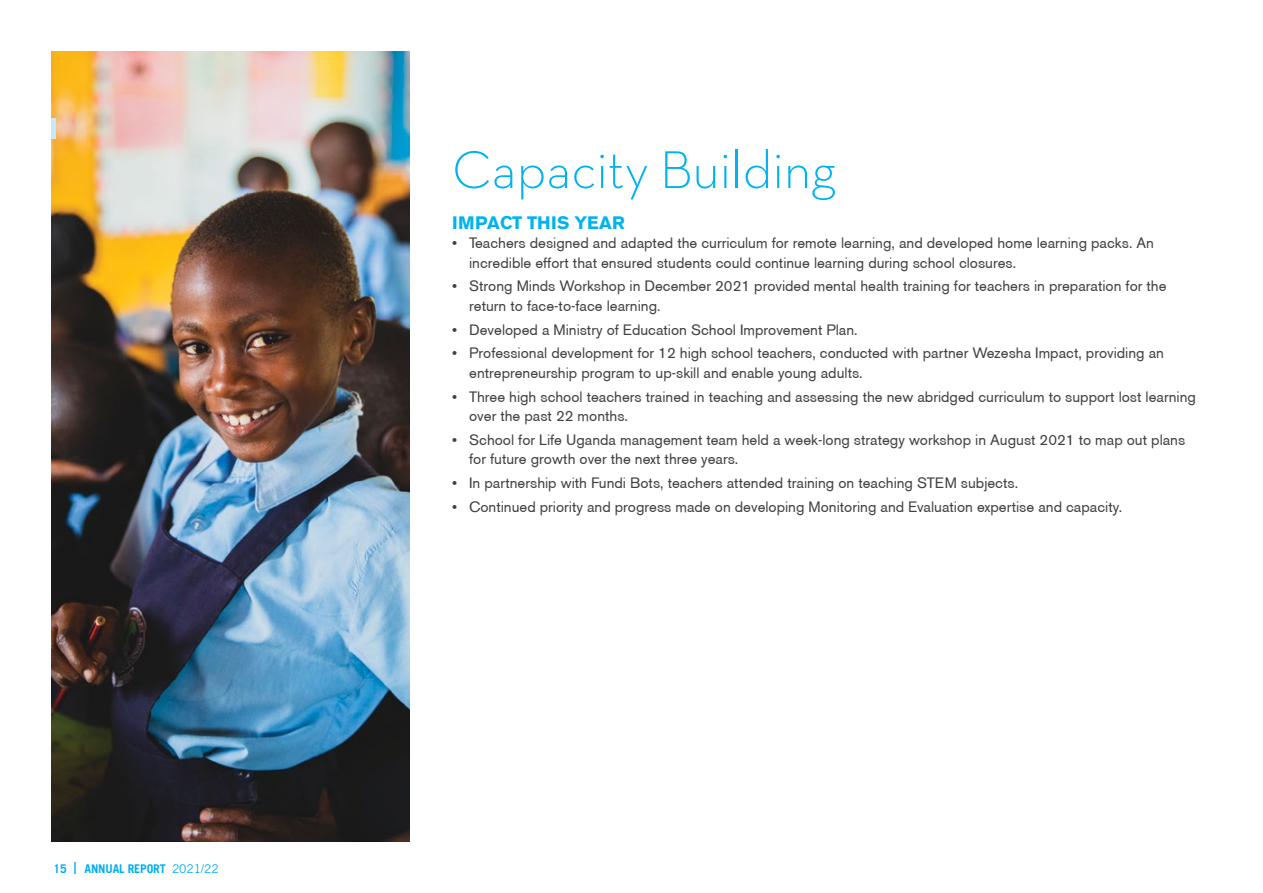
<style>
.page{position:relative;width:1263px;height:893px;background:#fff}
.page>*{position:absolute;margin:0;border:0;box-sizing:border-box;transform-origin:0 0}
.t1{font:300 54px "Neutra Text TF";color:#00b3f0}
.t2{font:700 18px "Berthold Akzidenz Grotesk BE";letter-spacing:.02em;color:#00b3f0}
.t3{font:15px/19.5px "Berthold Akzidenz Grotesk BE";color:#414042}
.t4{font:700 12px "Trade Gothic LT Std";letter-spacing:-.01em;color:#00aeef}
.s1{font-weight:400}
</style>
<div class="page">
<svg style="left:74px;top:863px;width:2px;height:11px"></svg>
<img style="left:51px;top:51px;width:359px;height:791px">
<div style="left:51px;top:118px;width:5px;height:20px;background:#c7eafb"></div>
<p class="t4" style="left:54px;top:861px;width:15px">15</p>
<p class="t4" style="left:85px;top:861px;width:136px">ANNUAL REPORT <span class="s1">2021/22</span></p>
<h1 class="t1" style="left:452px;top:137px;width:385px">Capacity Building</h1>
<p class="t2" style="left:452px;top:212px;width:174px">IMPACT THIS YEAR</p>
<p class="t3" style="left:469px;top:233px;width:686px;text-indent:-17px">• Teachers designed and adapted the curriculum for remote learning, and developed home learning packs. An incredible effort that ensured students could continue learning during school closures.</p>
<p class="t3" style="left:469px;top:276px;width:699px;text-indent:-17px">• Strong Minds Workshop in December 2021 provided mental health training for teachers in preparation for the return to face-to-face learning.</p>
<p class="t3" style="left:452px;top:320px;width:407px">• Developed a Ministry of Education School Improvement Plan.</p>
<p class="t3" style="left:469px;top:343px;width:696px;text-indent:-17px">• Professional development for 12 high school teachers, conducted with partner Wezesha Impact, providing an entrepreneurship program to up-skill and enable young adults.</p>
<p class="t3" style="left:469px;top:387px;width:728px;text-indent:-17px">• Three high school teachers trained in teaching and assessing the new abridged curriculum to support lost learning over the past 22 months.</p>
<p class="t3" style="left:469px;top:430px;width:718px;text-indent:-17px">• School for Life Uganda management team held a week-long strategy workshop in August 2021 to map out plans for future growth over the next three years.</p>
<p class="t3" style="left:452px;top:473px;width:567px">• In partnership with Fundi Bots, teachers attended training on teaching STEM subjects.</p>
<p class="t3" style="left:452px;top:497px;width:671px">• Continued priority and progress made on developing Monitoring and Evaluation expertise and capacity.</p>
</div>
